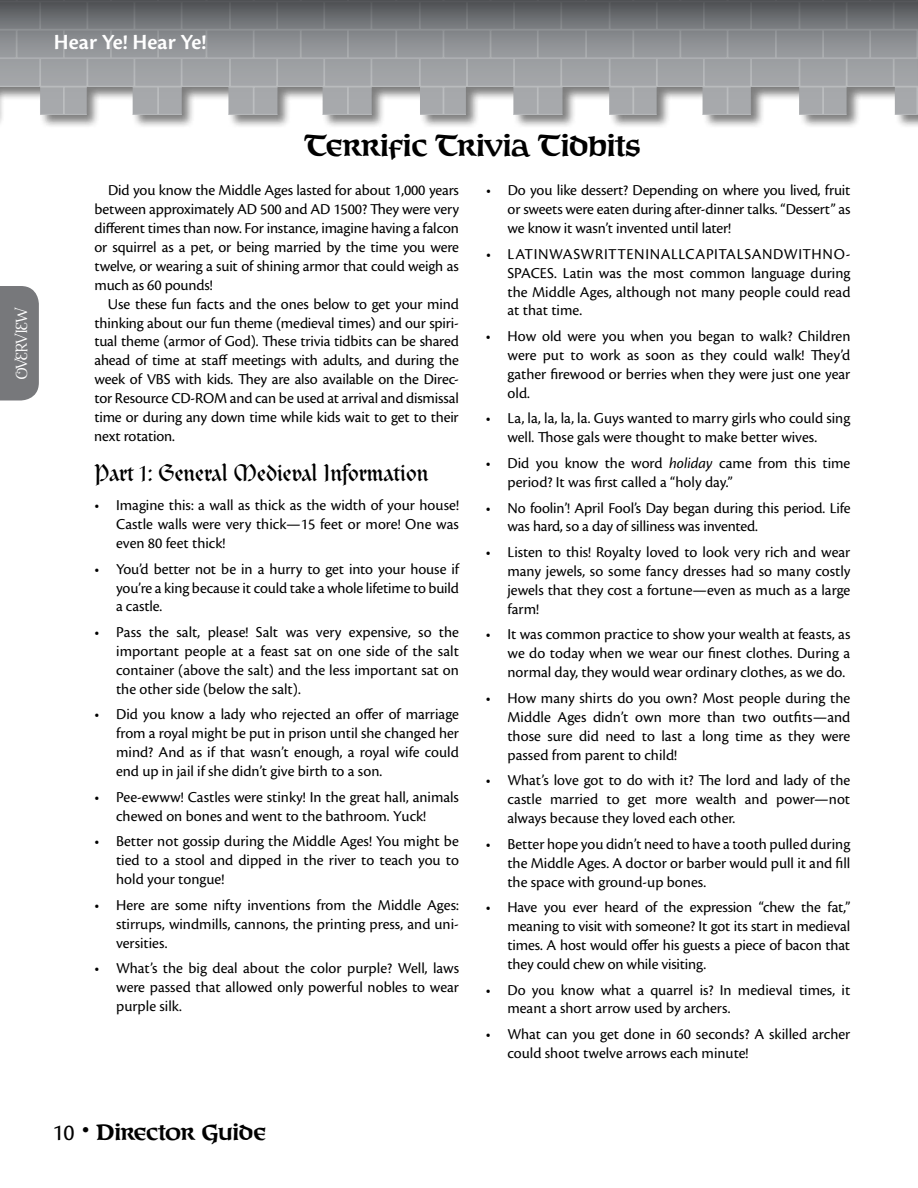
<style>
.page{position:relative;width:918px;height:1188px;background:#fff}
.page>*{position:absolute;margin:0;border:0;box-sizing:border-box;transform-origin:0 0}
.t1{font:700 30px "Connemara Old Style Pro";color:#000}
.t2{font:24px "Clairvaux LT Std";color:#000}
.t3{font:700 22.5px "Connemara Old Style Pro";color:#000}
.t4{font:600 22.5px "Cronos Pro";color:#fff}
.t5{font:15.75px/18.9px "Cronos Pro";color:#000;text-align:justify}
.s1{font-style:italic}
.s2{font-family:"Cronos Pro";font-weight:400;font-size:24px}
.s3{font-size:28.5px}
</style>
<div class="page">
<svg style="left:0;top:0;width:918px;height:126px;background:#9a9c9f"></svg>
<div style="left:0;top:286px;width:39px;height:114px;background:#77787b"></div>
<h3 class="t4" style="left:54px;top:29px;width:154px">Hear Ye! Hear Ye!</h3>
<h1 class="t1" style="left:305px;top:127px;width:337px">Terrific Trivia Tidbits</h1>
<p class="t5" style="left:94px;top:181px;width:366px;text-indent:14px">Did you know the Middle Ages lasted for about 1,000 years between approximately AD 500 and AD 1500? They were very different times than now. For instance, imagine having a falcon or squirrel as a pet, or being married by the time you were twelve, or wearing a suit of shining armor that could weigh as much as 60 pounds!</p>
<p class="t5" style="left:94px;top:294px;width:366px;text-indent:14px">Use these fun facts and the ones below to get your mind thinking about our fun theme (medieval times) and our spiri&shy;tual theme (armor of God). These trivia tidbits can be shared ahead of time at staff meetings with adults, and during the week of VBS with kids. They are also available on the Direc&shy;tor Resource CD-ROM and can be used at arrival and dismissal time or during any down time while kids wait to get to their next rotation.</p>
<h2 class="t2" style="left:94px;top:458px;width:335px">Part 1: General Medieval Information</h2>
<p class="t5" style="left:116px;top:496px;width:344px;text-indent:-22px">• Imagine this: a wall as thick as the width of your house!<br>Castle walls were very thick—15 feet or more! One was even 80 feet thick!</p>
<p class="t5" style="left:116px;top:559px;width:344px;text-indent:-22px">• You’d better not be in a hurry to get into your house if you’re a king because it could take a whole lifetime to build a castle.</p>
<p class="t5" style="left:116px;top:623px;width:344px;text-indent:-21px">• Pass the salt, please! Salt was very expensive, so the important people at a feast sat on one side of the salt container (above the salt) and the less important sat on the other side (below the salt).</p>
<p class="t5" style="left:116px;top:705px;width:344px;text-indent:-22px">• Did you know a lady who rejected an offer of marriage from a royal might be put in prison until she changed her mind? And as if that wasn’t enough, a royal wife could end up in jail if she didn’t give birth to a son.</p>
<p class="t5" style="left:116px;top:788px;width:344px;text-indent:-22px">• Pee-ewww! Castles were stinky! In the great hall, animals chewed on bones and went to the bathroom. Yuck!</p>
<p class="t5" style="left:116px;top:832px;width:344px;text-indent:-22px">• Better not gossip during the Middle Ages! You might be tied to a stool and dipped in the river to teach you to hold your tongue!</p>
<p class="t5" style="left:116px;top:896px;width:344px;text-indent:-22px">• Here are some nifty inventions from the Middle Ages: stirrups, windmills, cannons, the printing press, and uni&shy;versities.</p>
<p class="t5" style="left:116px;top:959px;width:344px;text-indent:-22px">• What’s the big deal about the color purple? Well, laws were passed that allowed only powerful nobles to wear purple silk.</p>
<p class="t5" style="left:508px;top:181px;width:344px;text-indent:-22px">• Do you like dessert? Depending on where you lived, fruit or sweets were eaten during after-dinner talks. “Dessert” as we know it wasn’t invented until later!</p>
<p class="t5" style="left:508px;top:244px;width:344px;text-indent:-22px">• LATINWASWRITTENINALLCAPITALSANDWITHNO-SPACES. Latin was the most common language during the Middle Ages, although not many people could read at that time.</p>
<p class="t5" style="left:507px;top:327px;width:344px;text-indent:-21px">• How old were you when you began to walk? Children were put to work as soon as they could walk! They’d gather firewood or berries when they were just one year old.</p>
<p class="t5" style="left:507px;top:409px;width:344px;text-indent:-22px">• La, la, la, la, la. Guys wanted to marry girls who could sing well. Those gals were thought to make better wives.</p>
<p class="t5" style="left:508px;top:454px;width:344px;text-indent:-22px">• Did you know the word <span class="s1">holiday</span> came from this time period? It was first called a “holy day.”</p>
<p class="t5" style="left:508px;top:498px;width:344px;text-indent:-22px">• No foolin’! April Fool’s Day began during this period. Life was hard, so a day of silliness was invented.</p>
<p class="t5" style="left:507px;top:543px;width:344px;text-indent:-21px">• Listen to this! Royalty loved to look very rich and wear many jewels, so some fancy dresses had so many costly jewels that they cost a fortune—even as much as a large farm!</p>
<p class="t5" style="left:507px;top:625px;width:344px;text-indent:-22px">• It was common practice to show your wealth at feasts, as we do today when we wear our finest clothes. During a normal day, they would wear ordinary clothes, as we do.</p>
<p class="t5" style="left:507px;top:689px;width:344px;text-indent:-22px">• How many shirts do you own? Most people during the Middle Ages didn’t own more than two outfits—and those sure did need to last a long time as they were passed from parent to child!</p>
<p class="t5" style="left:507px;top:771px;width:344px;text-indent:-22px">• What’s love got to do with it? The lord and lady of the castle married to get more wealth and power—not always because they loved each other.</p>
<p class="t5" style="left:507px;top:834px;width:344px;text-indent:-22px">• Better hope you didn’t need to have a tooth pulled during the Middle Ages. A doctor or barber would pull it and fill the space with ground-up bones.</p>
<p class="t5" style="left:507px;top:898px;width:344px;text-indent:-22px">• Have you ever heard of the expression “chew the fat,” meaning to visit with someone? It got its start in medieval times. A host would offer his guests a piece of bacon that they could chew on while visiting.</p>
<p class="t5" style="left:507px;top:980px;width:344px;text-indent:-22px">• Do you know what a quarrel is? In medieval times, it meant a short arrow used by archers.</p>
<p class="t5" style="left:507px;top:1025px;width:344px;text-indent:-22px">• What can you get done in 60 seconds? A skilled archer could shoot twelve arrows each minute!</p>
<h3 class="t3" style="left:52px;top:1118px;width:215px"><span class="s2">10</span> <span class="s3">•</span> Director Guide</h3>
</div>
